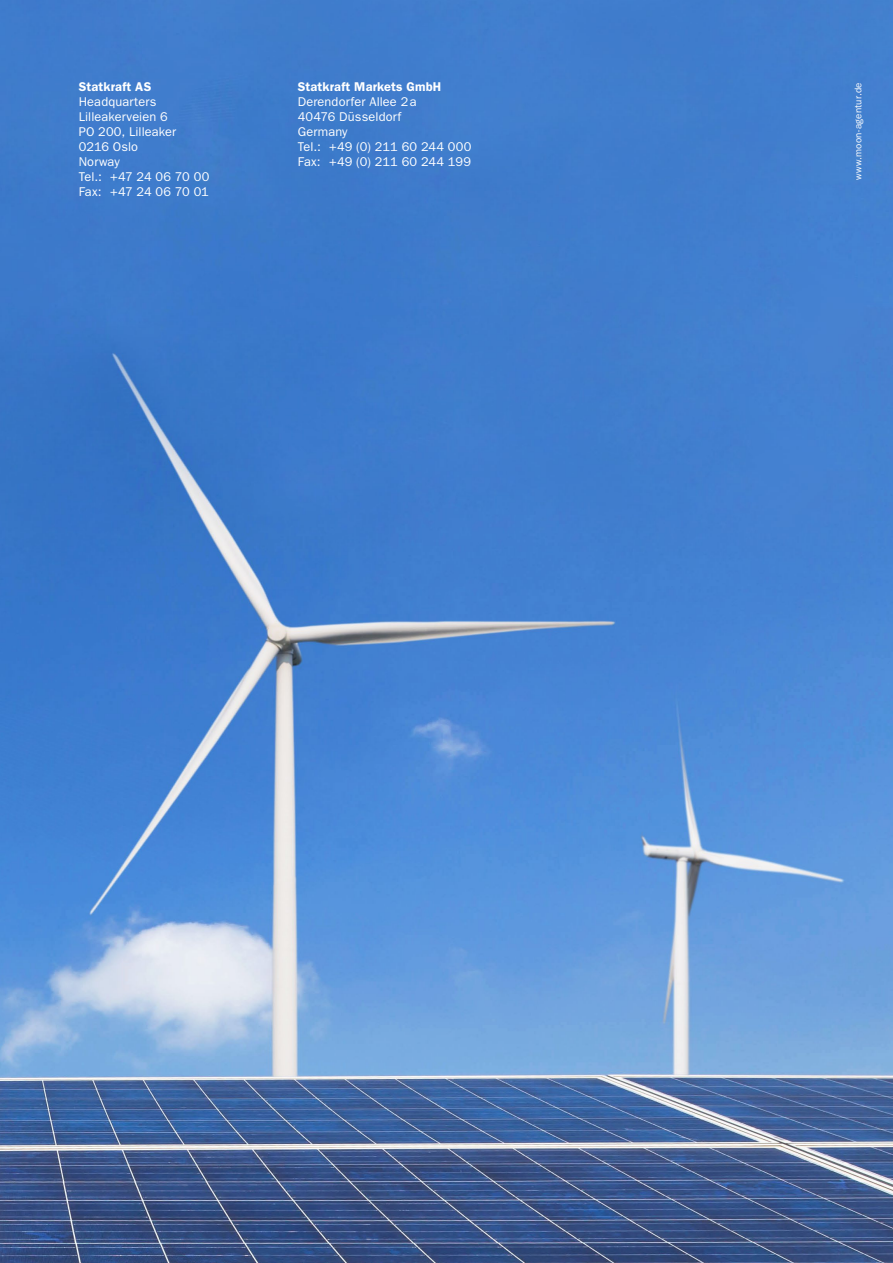
<style>
.page{position:relative;width:893px;height:1263px;background:#fff}
.page>*{position:absolute;margin:0;border:0;box-sizing:border-box;transform-origin:0 0}
.t1{font:12.75px/15px "ITC Franklin Gothic Std";letter-spacing:.01em;color:#fff}
.t2{font:600 12.75px "ITC Franklin Gothic Std";letter-spacing:.01em;color:#fff}
.t3{font:9.75px "ITC Franklin Gothic Std";letter-spacing:.02em;color:#fff}
</style>
<div class="page">
<img style="left:0;top:0;width:893px;height:1263px">
<p class="t2" style="left:79px;top:79px;width:74px">Statkraft AS</p>
<p class="t1" style="left:79px;top:95px;width:132px">Headquarters<br>Lilleakerveien 6<br>PO 200, Lilleaker<br>0216 Oslo<br>Norway<br>Tel.: +47 24 06 70 00<br>Fax: +47 24 06 70 01</p>
<p class="t2" style="left:298px;top:79px;width:145px">Statkraft Markets GmbH</p>
<p class="t1" style="left:298px;top:95px;width:175px">Derendorfer Allee 2a<br>40476 Düsseldorf<br>Germany<br>Tel.: +49 (0) 211 60 244 000<br>Fax: +49 (0) 211 60 244 199</p>
<p class="t3" style="left:852px;top:180px;width:99px;rotate:-90deg">www.moon-agentur.de</p>
</div>
